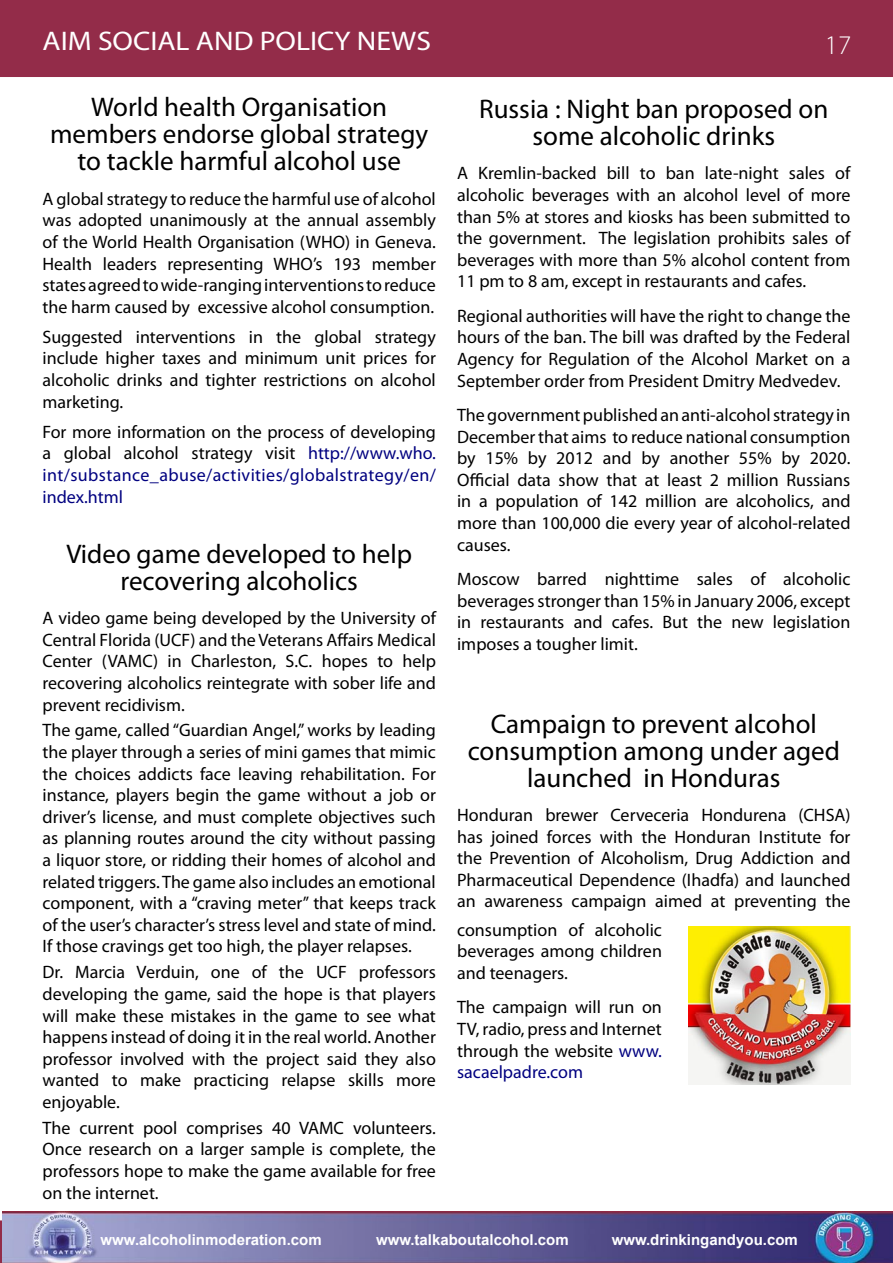
<style>
.page{position:relative;width:893px;height:1263px;background:#fff}
.page>*{position:absolute;margin:0;border:0;box-sizing:border-box;transform-origin:0 0}
.t1{font:27px/27px "Myriad Pro";color:#000;text-align:center}
.t2{font:27px "Myriad Pro";color:#fff;scale:1.1 1}
.t3{font:300 27px "Myriad Pro";color:#fff}
.t4{font:18px/21.6px "Myriad Pro";color:#000;text-align:justify}
.t5{font:18px/21.6px "Myriad Pro";letter-spacing:.02em;color:#000080;text-align:justify}
.t6{font:700 15px "Arial";color:#fff}
.s1{color:#000}
.s2{color:#000080}
</style>
<div class="page">
<div style="left:0;top:0;width:893px;height:77px;background:#932c49"></div>
<img style="left:3px;top:1211px;width:890px;height:52px">
<img style="left:688px;top:927px;width:162px;height:157px">
<h1 class="t2" style="left:43px;top:24px;width:355px">AIM SOCIAL AND POLICY NEWS</h1>
<h1 class="t1" style="left:50px;top:93px;width:380px">World health Organisation members endorse global strategy to tackle harmful alcohol use</h1>
<p class="t4" style="left:43px;top:188px;width:395px">A global strategy to reduce the harmful use of alcohol was adopted unanimously at the annual assembly of the World Health Organisation (WHO) in Geneva.<br>Health leaders representing WHO’s 193 member states agreed to wide-ranging interventions to reduce the harm caused by excessive alcohol consumption.</p>
<p class="t4" style="left:43px;top:326px;width:395px">Suggested interventions in the global strategy include higher taxes and minimum unit prices for alcoholic drinks and tighter restrictions on alcohol marketing.</p>
<p class="t5" style="left:43px;top:421px;width:395px"><span class="s1">For more information on the process of developing a global alcohol strategy visit</span> http://www.who. int/substance_abuse/activities/globalstrategy/en/ index.html</p>
<h1 class="t1" style="left:66px;top:540px;width:347px">Video game developed to help recovering alcoholics</h1>
<p class="t4" style="left:43px;top:607px;width:395px">A video game being developed by the University of Central Florida (UCF) and the Veterans Affairs Medical Center (VAMC) in Charleston, S.C. hopes to help recovering alcoholics reintegrate with sober life and prevent recidivism.</p>
<p class="t4" style="left:43px;top:719px;width:395px">The game, called “Guardian Angel,” works by leading the player through a series of mini games that mimic the choices addicts face leaving rehabilitation. For instance, players begin the game without a job or driver’s license, and must complete objectives such as planning routes around the city without passing a liquor store, or ridding their homes of alcohol and related triggers. The game also includes an emotional component, with a “craving meter” that keeps track of the user’s character’s stress level and state of mind.<br>If those cravings get too high, the player relapses.</p>
<p class="t4" style="left:43px;top:961px;width:395px">Dr. Marcia Verduin, one of the UCF professors developing the game, said the hope is that players will make these mistakes in the game to see what happens instead of doing it in the real world. Another professor involved with the project said they also wanted to make practicing relapse skills more enjoyable.</p>
<p class="t4" style="left:43px;top:1117px;width:395px">The current pool comprises 40 VAMC volunteers.<br>Once research on a larger sample is complete, the professors hope to make the game available for free on the internet.</p>
<h1 class="t3" style="left:825px;top:29px;width:25px">17</h1>
<h1 class="t1" style="left:479px;top:95px;width:351px">Russia : Night ban proposed on some alcoholic drinks</h1>
<p class="t4" style="left:457px;top:162px;width:395px">A Kremlin-backed bill to ban late-night sales of alcoholic beverages with an alcohol level of more than 5% at stores and kiosks has been submitted to the government. The legislation prohibits sales of beverages with more than 5% alcohol content from 11 pm to 8 am, except in restaurants and cafes.</p>
<p class="t4" style="left:457px;top:305px;width:395px">Regional authorities will have the right to change the hours of the ban. The bill was drafted by the Federal Agency for Regulation of the Alcohol Market on a September order from President Dmitry Medvedev.</p>
<p class="t4" style="left:457px;top:404px;width:395px">The government published an anti-alcohol strategy in December that aims to reduce national consumption by 15% by 2012 and by another 55% by 2020.<br>Official data show that at least 2 million Russians in a population of 142 million are alcoholics, and more than 100,000 die every year of alcohol-related causes.</p>
<p class="t4" style="left:457px;top:568px;width:395px">Moscow barred nighttime sales of alcoholic beverages stronger than 15% in January 2006, except in restaurants and cafes. But the new legislation imposes a tougher limit.</p>
<h1 class="t1" style="left:468px;top:709px;width:374px">Campaign to prevent alcohol consumption among under aged launched in Honduras</h1>
<p class="t4" style="left:457px;top:804px;width:395px">Honduran brewer Cerveceria Hondurena (CHSA) has joined forces with the Honduran Institute for the Prevention of Alcoholism, Drug Addiction and Pharmaceutical Dependence (Ihadfa) and launched an awareness campaign aimed at preventing the</p>
<p class="t4" style="left:457px;top:919px;width:206px">consumption of alcoholic beverages among children and teenagers.</p>
<p class="t4" style="left:457px;top:996px;width:206px">The campaign will run on TV, radio, press and Internet through the website <span class="s2">www. sacaelpadre.com</span></p>
<p class="t6" style="left:101px;top:1231px;width:223px">www.alcoholinmoderation.com</p>
<p class="t6" style="left:376px;top:1231px;width:194px">www.talkaboutalcohol.com</p>
<p class="t6" style="left:612px;top:1231px;width:188px">www.drinkingandyou.com</p>
</div>
